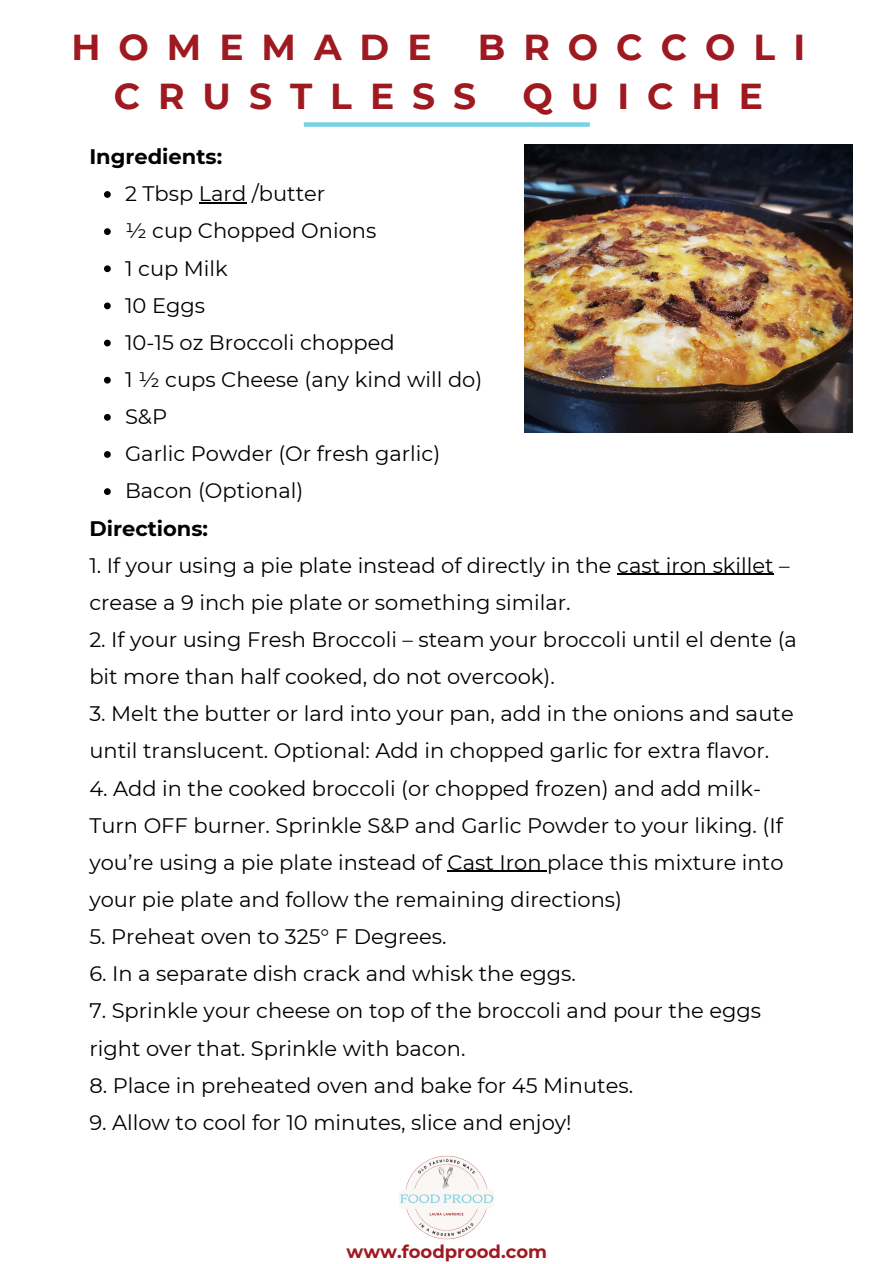
<style>
.page{position:relative;width:894px;height:1264px;background:#fff}
.page>*{position:absolute;margin:0;border:0;box-sizing:border-box;transform-origin:0 0}
.t1{font:700 36px "Montserrat";letter-spacing:.5em;color:#9f1920}
.t2{font:21px/37.2px "Montserrat";color:#000}
.t3{font:700 21px "Montserrat";color:#000}
.t4{font:700 18px "Montserrat";color:#9f1920}
</style>
<div class="page">
<img style="left:399px;top:1155px;width:95px;height:85px">
<svg style="left:104px;top:191px;width:7px;height:7px"></svg>
<hr style="left:199px;top:202px;width:47px;height:1px;background:#000">
<svg style="left:104px;top:228px;width:7px;height:7px"></svg>
<svg style="left:104px;top:265px;width:7px;height:7px"></svg>
<svg style="left:104px;top:302px;width:7px;height:7px"></svg>
<svg style="left:104px;top:340px;width:7px;height:6px"></svg>
<svg style="left:104px;top:377px;width:7px;height:6px"></svg>
<svg style="left:104px;top:414px;width:7px;height:7px"></svg>
<svg style="left:104px;top:451px;width:7px;height:7px"></svg>
<svg style="left:104px;top:488px;width:7px;height:7px"></svg>
<hr style="left:617px;top:574px;width:156px;height:1px;background:#000">
<hr style="left:447px;top:871px;width:100px;height:1px;background:#000">
<div style="left:304px;top:122px;width:285px;height:5px;background:#78d2e6"></div>
<img style="left:524px;top:144px;width:328px;height:288px">
<p class="t1" style="left:71px;top:25px;width:361px">HOMEMADE</p>
<p class="t1" style="left:477px;top:25px;width:329px">BROCCOLI</p>
<p class="t1" style="left:114px;top:74px;width:364px">CRUSTLESS</p>
<p class="t1" style="left:522px;top:74px;width:242px">QUICHE</p>
<h2 class="t3" style="left:89px;top:144px;width:134px">Ingredients:</h2>
<p class="t2" style="left:125px;top:175px;width:202px">2 Tbsp Lard /butter</p>
<p class="t2" style="left:125px;top:212px;width:253px">½ cup Chopped Onions</p>
<p class="t2" style="left:125px;top:249px;width:104px">1 cup Milk</p>
<p class="t2" style="left:125px;top:286px;width:82px">10 Eggs</p>
<p class="t2" style="left:125px;top:324px;width:271px">10-15 oz Broccoli chopped</p>
<p class="t2" style="left:125px;top:361px;width:358px">1 ½ cups Cheese (any kind will do)</p>
<p class="t2" style="left:125px;top:398px;width:44px">S&amp;P</p>
<p class="t2" style="left:125px;top:435px;width:316px">Garlic Powder (Or fresh garlic)</p>
<p class="t2" style="left:125px;top:472px;width:180px">Bacon (Optional)</p>
<h3 class="t3" style="left:89px;top:515px;width:120px">Directions:</h3>
<h3 class="t2" style="left:89px;top:546px;width:701px">1. If your using a pie plate instead of directly in the cast iron skillet – crease a 9 inch pie plate or something similar.</h3>
<h3 class="t2" style="left:89px;top:621px;width:709px">2. If your using Fresh Broccoli – steam your broccoli until el dente (a bit more than half cooked, do not overcook).</h3>
<h3 class="t2" style="left:89px;top:695px;width:705px">3. Melt the butter or lard into your pan, add in the onions and saute until translucent. Optional: Add in chopped garlic for extra flavor.</h3>
<h3 class="t2" style="left:89px;top:769px;width:695px">4. Add in the cooked broccoli (or chopped frozen) and add milk-Turn OFF burner. Sprinkle S&amp;P and Garlic Powder to your liking. (If you’re using a pie plate instead of Cast Iron place this mixture into your pie plate and follow the remaining directions)</h3>
<h3 class="t2" style="left:89px;top:918px;width:358px">5. Preheat oven to 325° F Degrees.</h3>
<h3 class="t2" style="left:89px;top:955px;width:488px">6. In a separate dish crack and whisk the eggs.</h3>
<h3 class="t2" style="left:89px;top:992px;width:673px">7. Sprinkle your cheese on top of the broccoli and pour the eggs right over that. Sprinkle with bacon.</h3>
<h3 class="t2" style="left:89px;top:1066px;width:545px">8. Place in preheated oven and bake for 45 Minutes.</h3>
<p class="t2" style="left:89px;top:1103px;width:483px">9. Allow to cool for 10 minutes, slice and enjoy!</p>
<p class="t4" style="left:346px;top:1240px;width:202px">www.foodprood.com</p>
</div>
